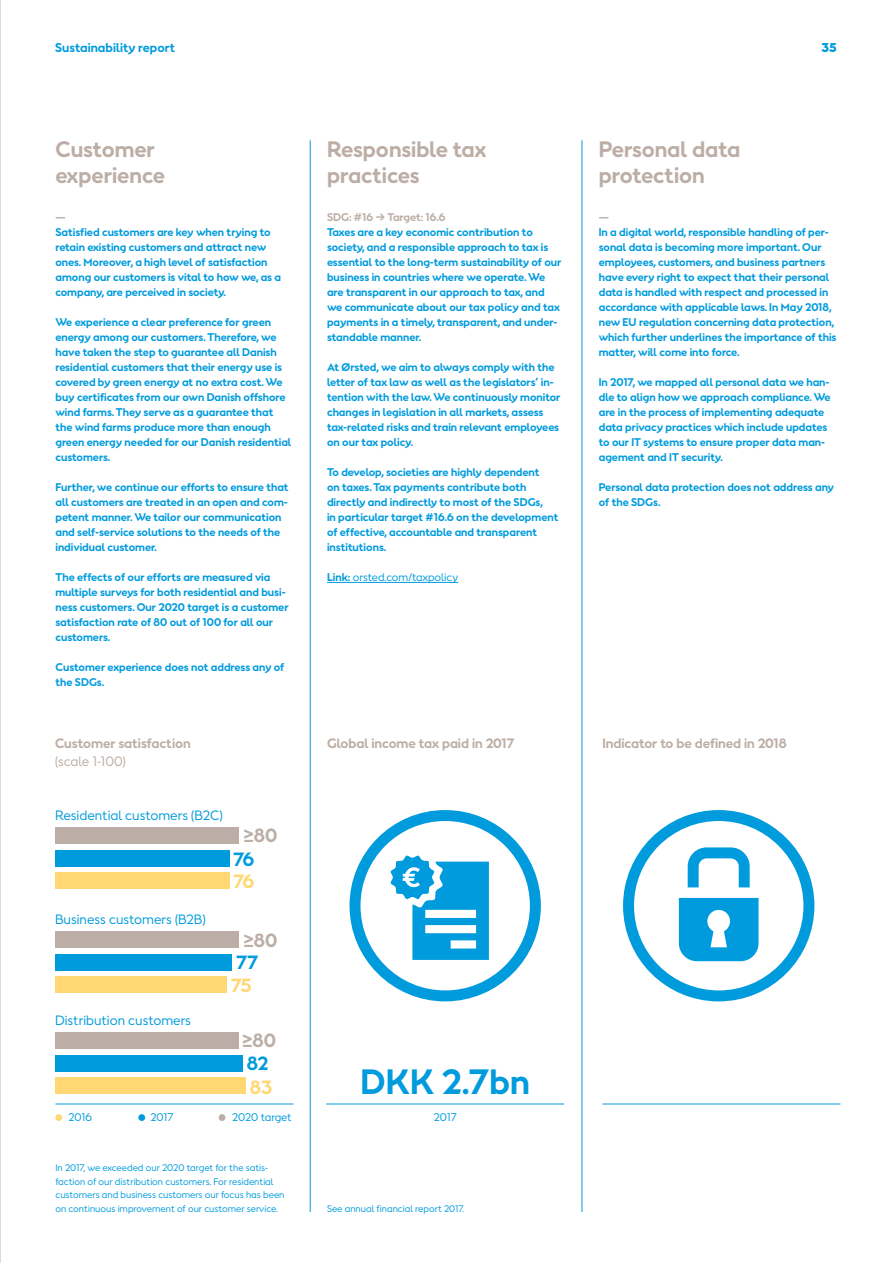
<style>
.page{position:relative;width:893px;height:1263px;background:#fff}
.page>*{position:absolute;margin:0;border:0;box-sizing:border-box;transform-origin:0 0}
.t1{font:700 33px "Orsted Sans";color:#009bdd}
.t2{font:700 21px/25.5px "Orsted Sans";color:#bcaea6}
.t3{font:700 18px "Orsted Sans";color:#bcaea6}
.t4{font:700 18px "Orsted Sans";color:#009bdd}
.t5{font:700 18px "Orsted Sans";color:#ffd874}
.t6{font:700 12.75px "Orsted Sans";color:#bcaea6}
.t7{font:12.75px "Orsted Sans";color:#009bdd}
.t8{font:12.75px "Orsted Sans";letter-spacing:-.01em;color:#bcaea6}
.t9{font:700 12px "Orsted Sans";letter-spacing:.005em;color:#009bdd}
.t10{font:900 12px "Orsted Sans";color:#009bdd}
.t11{font:700 10.5px/15px "Orsted Sans";color:#009bdd}
.t12{font:10.5px "Orsted Sans";letter-spacing:-.005em;color:#009bdd}
.t13{font:700 10.5px "Orsted Sans";color:#bcaea6}
.t14{font:9px/13.5px "Orsted Sans";color:#009bdd}
.s1{font-weight:700}
</style>
<div class="page">
<hr style="left:0;top:0;width:1px;height:1263px;background:#b1bcc4">
<hr style="left:582px;top:140px;width:1px;height:1072px;background:#009bdd">
<hr style="left:310px;top:140px;width:1px;height:1072px;background:#009bdd">
<hr style="left:327px;top:582px;width:131px;height:1px;background:#009bdd">
<div style="left:55px;top:1114px;width:7px;height:7px;background:#ffd874;border-radius:50%"></div>
<div style="left:138px;top:1114px;width:7px;height:7px;background:#009bdd;border-radius:50%"></div>
<div style="left:219px;top:1114px;width:6px;height:7px;background:#bcaea6;border-radius:50%"></div>
<svg style="left:623px;top:810px;width:191px;height:191px"></svg>
<svg style="left:349px;top:810px;width:192px;height:191px"></svg>
<hr style="left:327px;top:1103px;width:237px;height:1px;background:#009bdd">
<hr style="left:603px;top:1103px;width:237px;height:1px;background:#009bdd">
<hr style="left:56px;top:1103px;width:237px;height:1px;background:#009bdd">
<div style="left:55px;top:828px;width:183px;height:16px;background:#bcaea6"></div>
<div style="left:55px;top:850px;width:174px;height:16px;background:#009bdd"></div>
<div style="left:55px;top:872px;width:174px;height:16px;background:#ffd874"></div>
<div style="left:55px;top:932px;width:183px;height:16px;background:#bcaea6"></div>
<div style="left:55px;top:954px;width:176px;height:16px;background:#009bdd"></div>
<div style="left:55px;top:976px;width:172px;height:16px;background:#ffd874"></div>
<div style="left:55px;top:1033px;width:183px;height:16px;background:#bcaea6"></div>
<div style="left:55px;top:1055px;width:188px;height:16px;background:#009bdd"></div>
<div style="left:55px;top:1078px;width:190px;height:16px;background:#ffd874"></div>
<p class="t9" style="left:55px;top:40px;width:121px">Sustainability report</p>
<p class="t10" style="left:821px;top:40px;width:16px">35</p>
<h2 class="t2" style="left:55px;top:137px;width:111px">Customer experience</h2>
<p class="t13" style="left:55px;top:210px;width:12px">—</p>
<p class="t11" style="left:55px;top:225px;width:227px">Satisfied customers are key when trying to retain existing customers and attract new ones. Moreover, a high level of satisfaction among our customers is vital to how we, as a company, are perceived in society.</p>
<p class="t11" style="left:55px;top:315px;width:237px">We experience a clear preference for green energy among our customers. Therefore, we have taken the step to guarantee all Danish residential customers that their energy use is covered by green energy at no extra cost. We buy certificates from our own Danish offshore wind farms. They serve as a guarantee that the wind farms produce more than enough green energy needed for our Danish residential customers.</p>
<p class="t11" style="left:55px;top:480px;width:235px">Further, we continue our efforts to ensure that all customers are treated in an open and com&shy;petent manner. We tailor our communication and self-service solutions to the needs of the individual customer.</p>
<p class="t11" style="left:55px;top:570px;width:235px">The effects of our efforts are measured via multiple surveys for both residential and busi&shy;ness customers. Our 2020 target is a customer satisfaction rate of 80 out of 100 for all our customers.</p>
<p class="t11" style="left:55px;top:660px;width:230px">Customer experience does not address any of the SDGs.</p>
<p class="t6" style="left:55px;top:735px;width:137px">Customer satisfaction</p>
<p class="t8" style="left:55px;top:753px;width:72px">(scale 1-100)</p>
<p class="t7" style="left:55px;top:807px;width:169px">Residential customers (B2C)</p>
<h3 class="t3" style="left:244px;top:823px;width:35px">≥80</h3>
<h3 class="t4" style="left:233px;top:847px;width:22px">76</h3>
<h3 class="t5" style="left:233px;top:869px;width:22px">76</h3>
<p class="t7" style="left:55px;top:910px;width:152px">Business customers (B2B)</p>
<p class="t7" style="left:55px;top:1012px;width:138px">Distribution customers</p>
<h3 class="t3" style="left:244px;top:928px;width:35px">≥80</h3>
<h3 class="t4" style="left:236px;top:950px;width:23px">77</h3>
<h3 class="t5" style="left:231px;top:973px;width:22px">75</h3>
<h3 class="t3" style="left:242px;top:1028px;width:35px">≥80</h3>
<h3 class="t4" style="left:247px;top:1052px;width:23px">82</h3>
<h3 class="t5" style="left:250px;top:1075px;width:24px">83</h3>
<p class="t12" style="left:69px;top:1110px;width:25px">2016</p>
<p class="t12" style="left:151px;top:1110px;width:24px">2017</p>
<p class="t12" style="left:232px;top:1110px;width:61px">2020 target</p>
<p class="t14" style="left:55px;top:1161px;width:231px">In 2017, we exceeded our 2020 target for the satis&shy;faction of our distribution customers. For residential customers and business customers our focus has been on continuous improvement of our customer service.</p>
<h2 class="t2" style="left:327px;top:137px;width:161px">Responsible tax practices</h2>
<p class="t13" style="left:327px;top:210px;width:120px">SDG: #16 → Target: 16.6</p>
<p class="t11" style="left:327px;top:225px;width:236px">Taxes are a key economic contribution to society, and a responsible approach to tax is essential to the long-term sustainability of our business in countries where we operate. We are transparent in our approach to tax, and we communicate about our tax policy and tax payments in a timely, transparent, and under&shy;standable manner.</p>
<p class="t11" style="left:327px;top:360px;width:235px">At Ørsted, we aim to always comply with the letter of tax law as well as the legislators’ in&shy;tention with the law. We continuously monitor changes in legislation in all markets, assess tax-related risks and train relevant employees on our tax policy.</p>
<p class="t11" style="left:327px;top:465px;width:233px">To develop, societies are highly dependent<br>on taxes. Tax payments contribute both directly and indirectly to most of the SDGs,<br>in particular target #16.6 on the development of effective, accountable and transparent institutions.</p>
<p class="t12" style="left:327px;top:571px;width:133px"><span class="s1">Link:</span> orsted.com/taxpolicy</p>
<h2 class="t2" style="left:599px;top:137px;width:143px">Personal data protection</h2>
<p class="t13" style="left:599px;top:210px;width:12px">—</p>
<p class="t11" style="left:599px;top:225px;width:239px">In a digital world, responsible handling of per&shy;sonal data is becoming more important. Our employees, customers, and business partners have every right to expect that their personal data is handled with respect and processed in accordance with applicable laws. In May 2018, new EU regulation concerning data protection, which further underlines the importance of this matter, will come into force.</p>
<p class="t11" style="left:599px;top:375px;width:233px">In 2017, we mapped all personal data we han&shy;dle to align how we approach compliance. We are in the process of implementing adequate data privacy practices which include updates to our IT systems to ensure proper data man&shy;agement and IT security.</p>
<p class="t11" style="left:599px;top:480px;width:237px">Personal data protection does not address any of the SDGs.</p>
<p class="t6" style="left:327px;top:735px;width:189px">Global income tax paid in 2017</p>
<p class="t6" style="left:602px;top:735px;width:186px">Indicator to be defined in 2018</p>
<h1 class="t1" style="left:361px;top:1059px;width:171px">DKK 2.7bn</h1>
<p class="t12" style="left:434px;top:1110px;width:24px">2017</p>
<p class="t14" style="left:327px;top:1202px;width:139px">See annual financial report 2017.</p>
</div>
